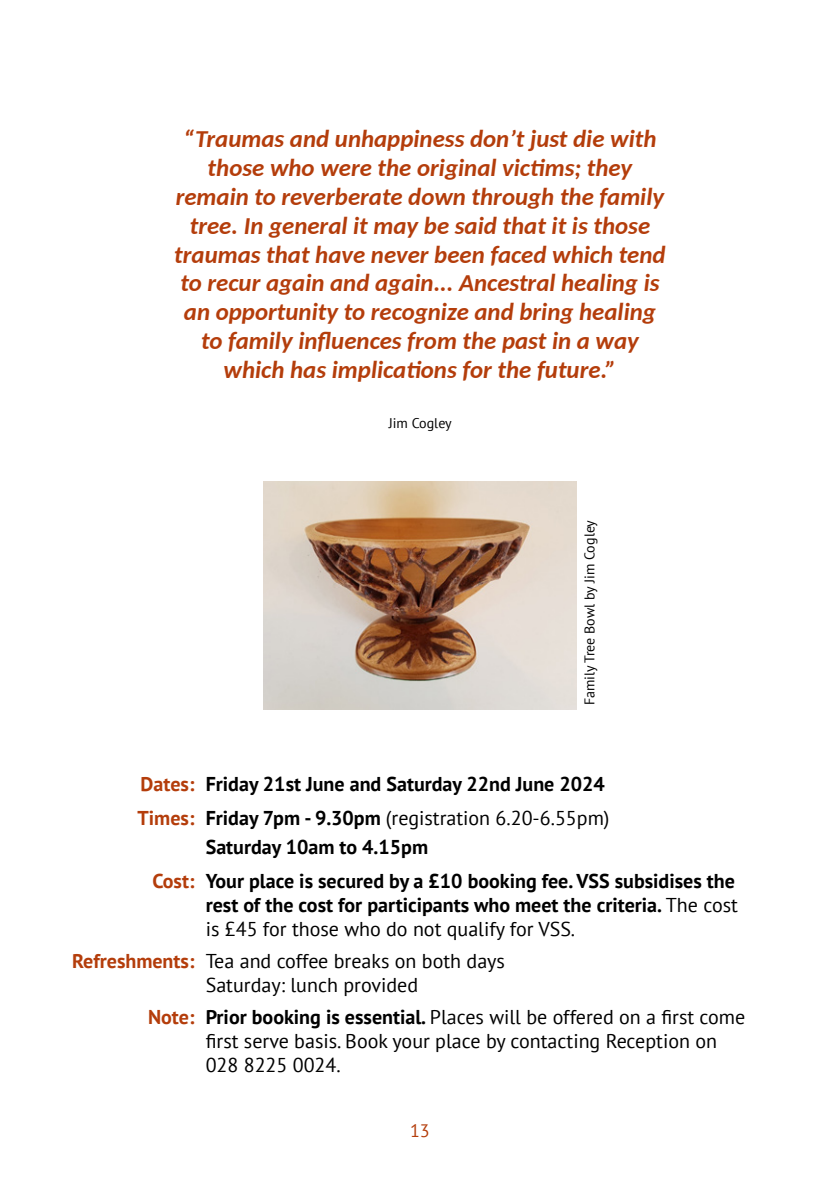
<style>
.page{position:relative;width:840px;height:1191px;background:#fff}
.page>*{position:absolute;margin:0;border:0;box-sizing:border-box;transform-origin:0 0}
.t1{font:italic 700 24px/28.8px "Carlito";color:#b43d0b;text-align:center}
.t2{font:700 20px/34px "PT Sans";color:#000}
.t3{font:20px/24px "PT Sans";color:#000}
.t4{font:18px "PT Sans";color:#b43d0b}
.t5{font:14px "PT Sans";color:#000}
.s1{color:#b43d0b}
.s2{font-weight:400}
.s3{font-weight:700;color:#b43d0b}
.s4{font-weight:700}
</style>
<div class="page">
<img style="left:263px;top:481px;width:313px;height:228px">
<p class="t1" style="left:174px;top:124px;width:492px">“Traumas and unhappiness don’t just die with those who were the original victims; they remain to reverberate down through the family tree. In general it may be said that it is those traumas that have never been faced which tend to recur again and again... Ancestral healing is an opportunity to recognize and bring healing to family influences from the past in a way which has implications for the future.”</p>
<p class="t5" style="left:388px;top:414px;width:64px">Jim Cogley</p>
<p class="t5" style="left:580px;top:705px;width:187px;rotate:-90deg">Family Tree Bowl by Jim Cogley</p>
<p class="t2" style="left:137px;top:766px;width:473px"><span class="s1">Dates:</span> Friday 21st June and Saturday 22nd June 2024<br><span class="s1">Times:</span> Friday 7pm - 9.30pm <span class="s2">(registration 6.20-6.55pm)</span></p>
<p class="t2" style="left:152px;top:829px;width:583px;text-indent:53px">Saturday 10am to 4.15pm<br><span class="s1">Cost:</span> Your place is secured by a £10 booking fee. VSS subsidises the</p>
<p class="t2" style="left:206px;top:893px;width:533px;line-height:24px">rest of the cost for participants who meet the criteria. <span class="s2">The cost is £45 for those who do not qualify for VSS.</span></p>
<p class="t3" style="left:206px;top:948px;width:300px;text-indent:-133px"><span class="s3">Refreshments:</span> Tea and coffee breaks on both days<br>Saturday: lunch provided</p>
<p class="t3" style="left:206px;top:1004px;width:541px;text-indent:-58px"><span class="s3">Note:</span> <span class="s4">Prior booking is essential.</span> Places will be offered on a first come first serve basis. Book your place by contacting Reception on<br>028 8225 0024.</p>
<p class="t4" style="left:410px;top:1119px;width:21px">13</p>
</div>
